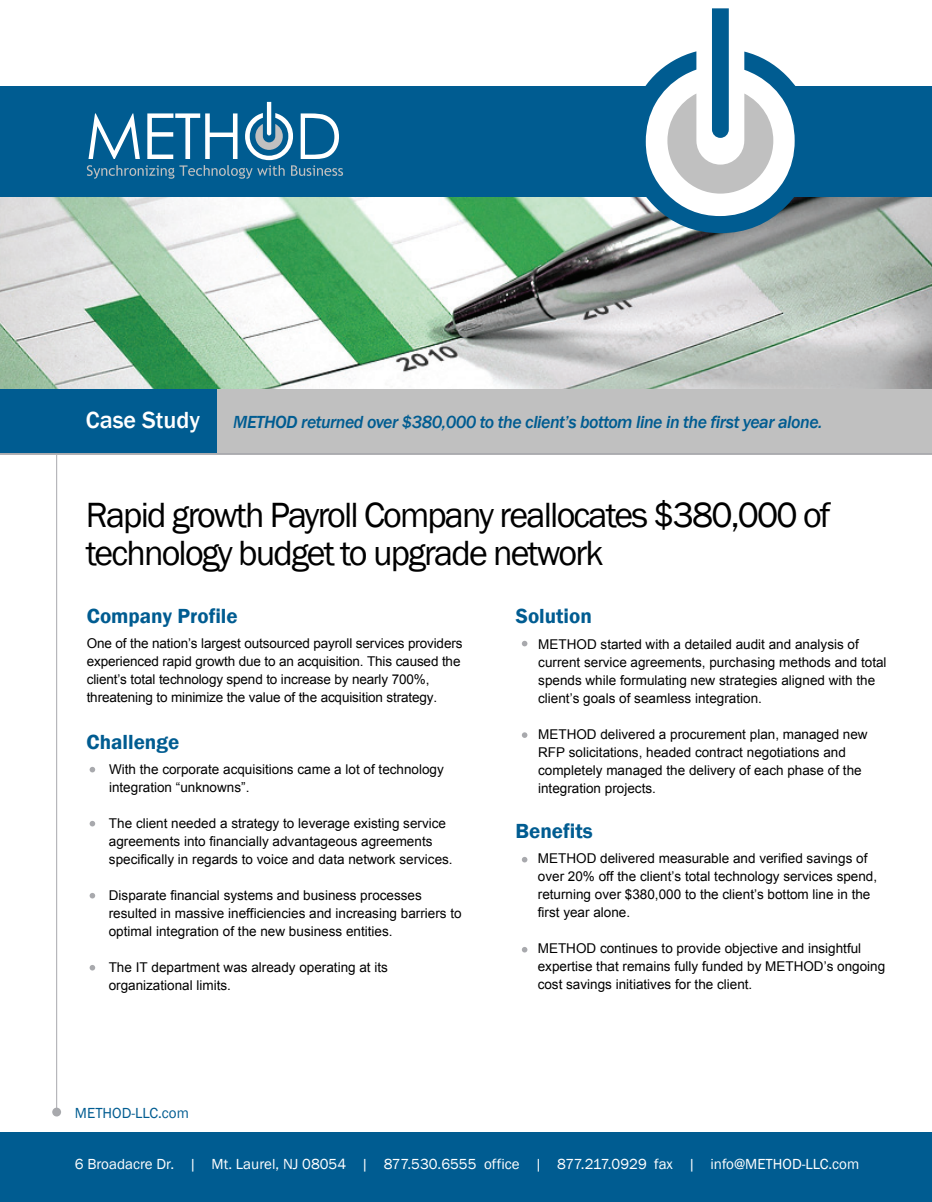
<style>
.page{position:relative;width:932px;height:1202px;background:#fff}
.page>*{position:absolute;margin:0;border:0;box-sizing:border-box;transform-origin:0 0}
.t1{font:36px/37.5px "Franklin Gothic";letter-spacing:-.05em;color:#000}
.t2{font:500 24px "Franklin Gothic";color:#fff}
.t3{font:600 21px "Franklin Gothic";color:#005c91}
.t4{font:italic 500 18px "Franklin Gothic";letter-spacing:-.03em;color:#005c91}
.t5{font:15px "Franklin Gothic";color:#fff}
.t6{font:15px "Franklin Gothic";color:#005c91}
.t7{font:13.5px/18px "Arial";color:#000}
</style>
<div class="page">
<img style="left:0;top:197px;width:932px;height:192px">
<div style="left:0;top:1132px;width:932px;height:70px;background:#005c91"></div>
<div style="left:0;top:86px;width:932px;height:111px;background:#005c91"></div>
<svg style="left:87px;top:102px;width:256px;height:77px"></svg>
<hr style="left:56px;top:413px;width:1px;height:699px;background:#a8a9ad">
<div style="left:52px;top:1107px;width:9px;height:9px;background:#a8a9ad;border-radius:50%"></div>
<svg style="left:90px;top:767px;width:5px;height:5px"></svg>
<svg style="left:90px;top:821px;width:5px;height:5px"></svg>
<svg style="left:90px;top:893px;width:5px;height:5px"></svg>
<svg style="left:90px;top:965px;width:5px;height:5px"></svg>
<div style="left:0;top:389px;width:932px;height:65px;background:#c0c0c0"></div>
<div style="left:0;top:389px;width:216px;height:64px;background:#005c91"></div>
<hr style="left:0;top:453px;width:932px;height:1px;background:#a8a9ad">
<svg style="left:522px;top:641px;width:5px;height:5px"></svg>
<svg style="left:522px;top:732px;width:5px;height:6px"></svg>
<svg style="left:522px;top:857px;width:5px;height:5px"></svg>
<svg style="left:522px;top:947px;width:5px;height:5px"></svg>
<svg style="left:627px;top:8px;width:185px;height:225px"></svg>
<h2 class="t2" style="left:86px;top:405px;width:116px">Case Study</h2>
<h3 class="t4" style="left:233px;top:410px;width:591px">METHOD returned over $380,000 to the client’s bottom line in the first year alone.</h3>
<h1 class="t1" style="left:86px;top:497px;width:746px">Rapid growth Payroll Company reallocates $380,000 of technology budget to upgrade network</h1>
<h3 class="t3" style="left:87px;top:602px;width:152px">Company Profile</h3>
<p class="t7" style="left:87px;top:634px;width:377px">One of the nation’s largest outsourced payroll services providers experienced rapid growth due to an acquisition. This caused the client’s total technology spend to increase by nearly 700%, threatening to minimize the value of the acquisition strategy.</p>
<h3 class="t3" style="left:87px;top:728px;width:94px">Challenge</h3>
<p class="t7" style="left:109px;top:760px;width:336px">With the corporate acquisitions came a lot of technology integration “unknowns”.</p>
<p class="t7" style="left:109px;top:814px;width:345px">The client needed a strategy to leverage existing service agreements into financially advantageous agreements specifically in regards to voice and data network services.</p>
<p class="t7" style="left:109px;top:886px;width:354px">Disparate financial systems and business processes resulted in massive inefficiencies and increasing barriers to optimal integration of the new business entities.</p>
<p class="t7" style="left:109px;top:958px;width:281px">The IT department was already operating at its organizational limits.</p>
<p class="t6" style="left:75px;top:1103px;width:115px">METHOD-LLC.com</p>
<h3 class="t3" style="left:516px;top:603px;width:78px">Solution</h3>
<p class="t7" style="left:538px;top:635px;width:350px">METHOD started with a detailed audit and analysis of current service agreements, purchasing methods and total spends while formulating new strategies aligned with the client’s goals of seamless integration.</p>
<p class="t7" style="left:538px;top:725px;width:331px">METHOD delivered a procurement plan, managed new RFP solicitations, headed contract negotiations and completely managed the delivery of each phase of the integration projects.</p>
<h3 class="t3" style="left:515px;top:818px;width:79px">Benefits</h3>
<p class="t7" style="left:538px;top:849px;width:341px">METHOD delivered measurable and verified savings of over 20% off the client’s total technology services spend, returning over $380,000 to the client’s bottom line in the first year alone.</p>
<p class="t7" style="left:537px;top:939px;width:349px">METHOD continues to provide objective and insightful expertise that remains fully funded by METHOD’s ongoing cost savings initiatives for the client.</p>
<p class="t5" style="left:75px;top:1154px;width:785px">6 Broadacre Dr. | Mt. Laurel, NJ 08054 | 877.530.6555 office | 877.217.0929 fax | info@METHOD-LLC.com</p>
</div>
